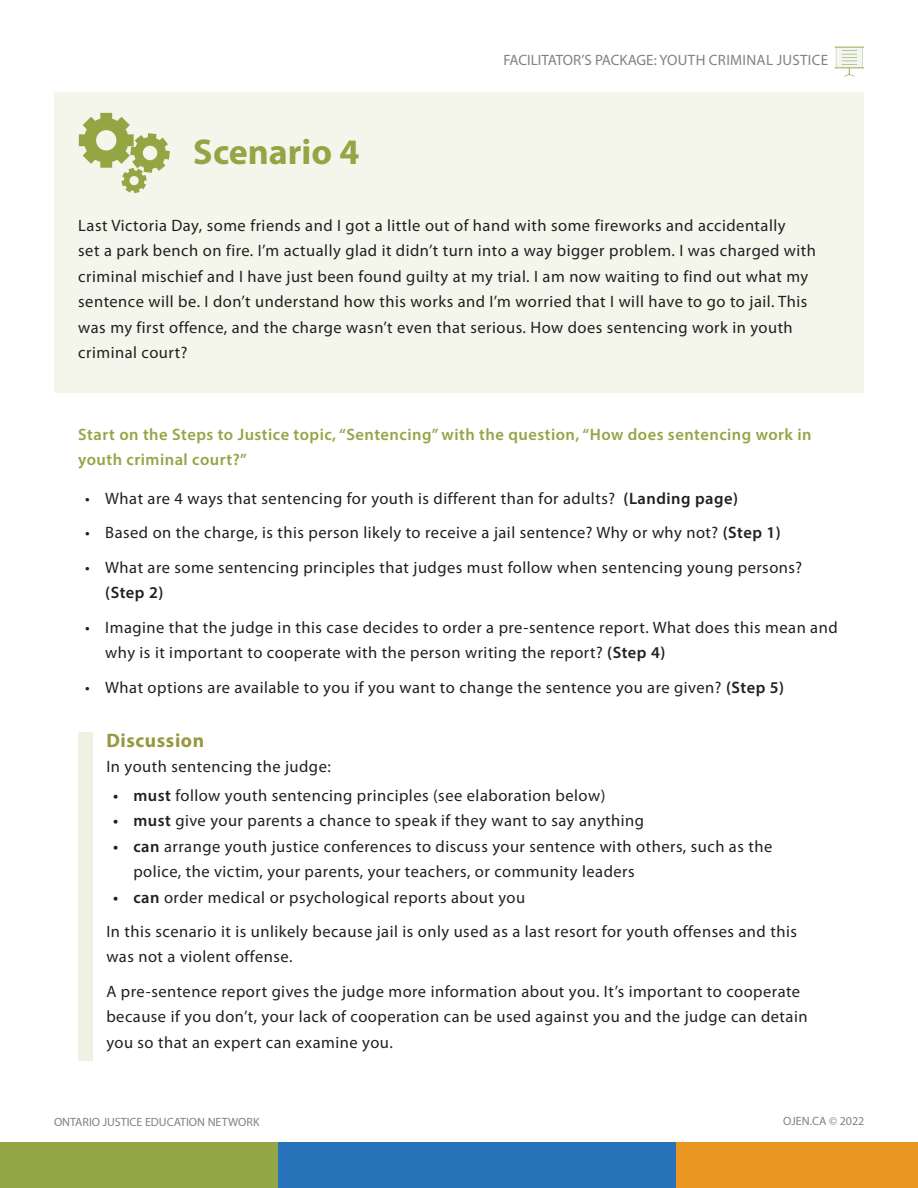
<style>
.page{position:relative;width:918px;height:1188px;background:#fff}
.page>*{position:absolute;margin:0;border:0;box-sizing:border-box;transform-origin:0 0}
.t1{font:700 36px "Myriad Pro";color:#94a545}
.t2{font:700 19.5px "Myriad Pro";letter-spacing:.03em;color:#979840}
.t3{font:16.5px/25.5px "Myriad Pro";letter-spacing:.03em;color:#231f20}
.t4{font:600 16.5px/25.5px "Myriad Pro";letter-spacing:.03em;color:#94a545}
.t5{font:600 16.5px "Myriad Pro";color:#231f20}
.t6{font:15px "Myriad Pro";letter-spacing:.01em;color:#808285}
.t7{font:12px "Myriad Pro";color:#808285}
.s1{font-weight:600}
</style>
<div class="page">
<div style="left:0;top:1142px;width:295px;height:46px;background:#94a545"></div>
<div style="left:658px;top:1142px;width:260px;height:46px;background:#e99722"></div>
<div style="left:278px;top:1142px;width:397px;height:46px;background:#2873ba"></div>
<div style="left:54px;top:92px;width:810px;height:301px;background:#f4f6ec"></div>
<svg style="left:79px;top:113px;width:91px;height:80px"></svg>
<div style="left:78px;top:732px;width:14px;height:329px;background:#eff1e3"></div>
<svg style="left:835px;top:47px;width:29px;height:30px"></svg>
<h1 class="t1" style="left:193px;top:129px;width:168px">Scenario 4</h1>
<p class="t6" style="left:503px;top:51px;width:326px">FACILITATOR’S PACKAGE: YOUTH CRIMINAL JUSTICE</p>
<p class="t3" style="left:78px;top:212px;width:739px">Last Victoria Day, some friends and I got a little out of hand with some fireworks and accidentally<br>set a park bench on fire. I’m actually glad it didn’t turn into a way bigger problem. I was charged with criminal mischief and I have just been found guilty at my trial. I am now waiting to find out what my sentence will be. I don’t understand how this works and I’m worried that I will have to go to jail. This was my first offence, and the charge wasn’t even that serious. How does sentencing work in youth criminal court?</p>
<p class="t4" style="left:78px;top:421px;width:735px">Start on the Steps to Justice topic, “Sentencing” with the question, “How does sentencing work in youth criminal court?”</p>
<p class="t3" style="left:85px;top:485px;width:654px">• What are 4 ways that sentencing for youth is different than for adults? <span class="s1">(Landing page)</span></p>
<p class="t3" style="left:85px;top:520px;width:697px">• Based on the charge, is this person likely to receive a jail sentence? Why or why not? <span class="s1">(Step 1)</span></p>
<p class="t3" style="left:85px;top:554px;width:719px">• What are some sentencing principles that judges must follow when sentencing young persons?</p>
<p class="t5" style="left:105px;top:582px;width:60px">(Step 2)</p>
<p class="t3" style="left:105px;top:614px;width:734px;text-indent:-20px">• Imagine that the judge in this case decides to order a pre-sentence report. What does this mean and why is it important to cooperate with the person writing the report? <span class="s1">(Step 4)</span></p>
<p class="t3" style="left:85px;top:674px;width:701px">• What options are available to you if you want to change the sentence you are given? <span class="s1">(Step 5)</span></p>
<p class="t2" style="left:106px;top:728px;width:99px">Discussion</p>
<p class="t3" style="left:106px;top:754px;width:226px">In youth sentencing the judge:</p>
<p class="t3" style="left:113px;top:782px;width:494px"><span class="s1">• must</span> follow youth sentencing principles (see elaboration below)</p>
<p class="t3" style="left:113px;top:808px;width:532px"><span class="s1">• must</span> give your parents a chance to speak if they want to say anything</p>
<p class="t3" style="left:133px;top:833px;width:640px;text-indent:-20px"><span class="s1">• can</span> arrange youth justice conferences to discuss your sentence with others, such as the police, the victim, your parents, your teachers, or community leaders</p>
<p class="t3" style="left:106px;top:880px;width:692px;line-height:34.3px;text-indent:7px"><span class="s1">• can</span> order medical or psychological reports about you<br>In this scenario it is unlikely because jail is only used as a last resort for youth offenses and this</p>
<p class="t3" style="left:106px;top:939px;width:695px;line-height:34.3px">was not a violent offense.<br>A pre-sentence report gives the judge more information about you. It’s important to cooperate</p>
<p class="t3" style="left:106px;top:1004px;width:703px">because if you don’t, your lack of cooperation can be used against you and the judge can detain you so that an expert can examine you.</p>
<p class="t7" style="left:54px;top:1115px;width:207px">ONTARIO JUSTICE EDUCATION NETWORK</p>
<p class="t7" style="left:783px;top:1114px;width:83px">OJEN.CA © 2022</p>
</div>
